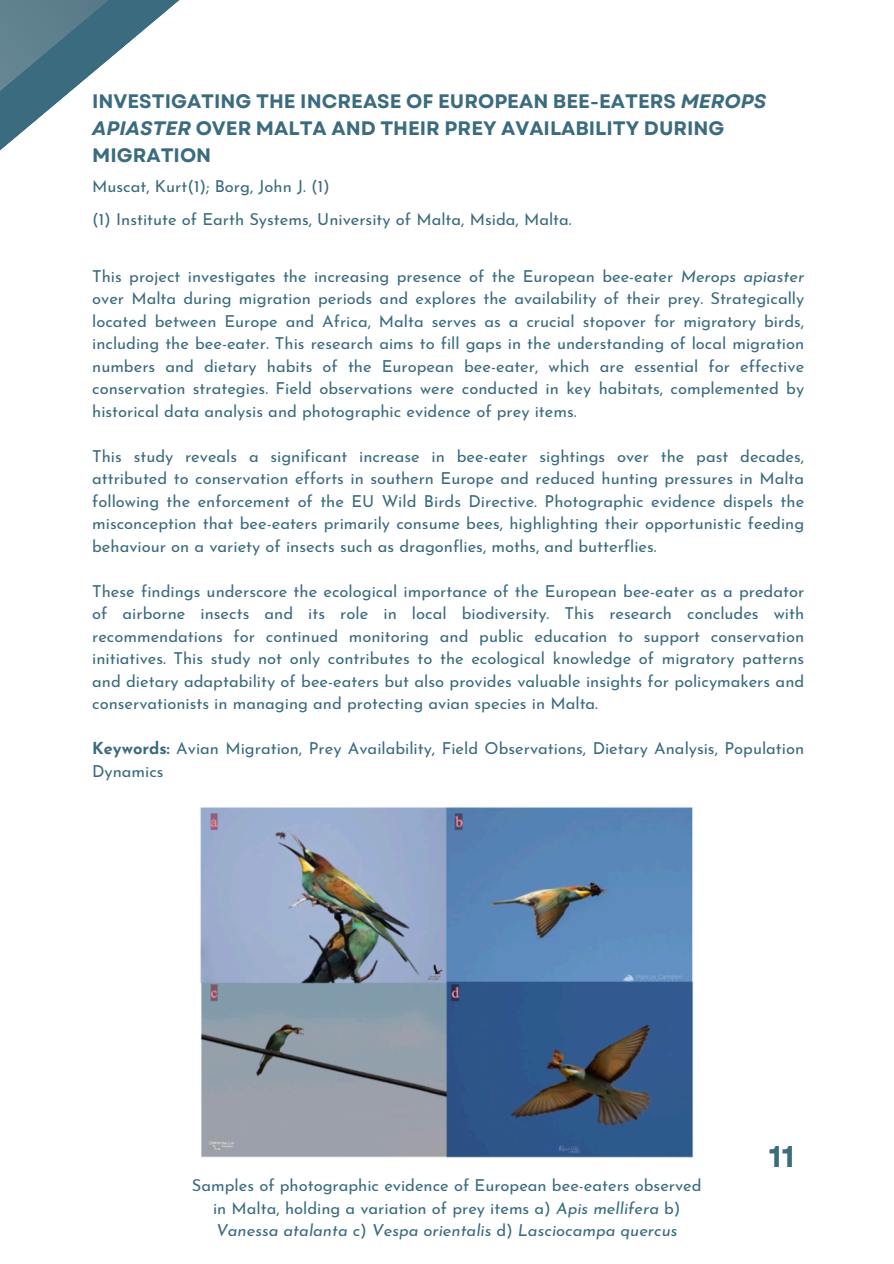
<style>
.page{position:relative;width:894px;height:1264px;background:#fff}
.page>*{position:absolute;margin:0;border:0;box-sizing:border-box;transform-origin:0 0}
.t1{font:700 30px "Garet";color:#3b6b7f}
.t2{font:700 19.5px/27px "Garet";color:#3b6b7f}
.t3{font:16.5px/22.5px "Josefin Sans";color:#3b6b7f;text-align:justify}
.s1{font-style:italic}
.s2{font-weight:700}
</style>
<div class="page">
<svg style="left:0;top:0;width:179px;height:151px"></svg>
<img style="left:200px;top:807px;width:494px;height:351px">
<p class="t2" style="left:92px;top:87px;width:675px">INVESTIGATING THE INCREASE OF EUROPEAN BEE-EATERS <span class="s1">MEROPS<br>APIASTER</span> OVER MALTA AND THEIR PREY AVAILABILITY DURING<br>MIGRATION</p>
<p class="t3" style="left:92px;top:177px;width:239px">Muscat, Kurt(1); Borg, John J. (1)</p>
<p class="t3" style="left:92px;top:210px;width:481px">(1) Institute of Earth Systems, University of Malta, Msida, Malta.</p>
<h1 class="t3" style="left:92px;top:266px;width:713px">This project investigates the increasing presence of the European bee-eater <span class="s1">Merops apiaster </span>over Malta during migration periods and explores the availability of their prey. Strategically located between Europe and Africa, Malta serves as a crucial stopover for migratory birds, including the bee-eater. This research aims to fill gaps in the understanding of local migration numbers and dietary habits of the European bee-eater, which are essential for effective conservation strategies. Field observations were conducted in key habitats, complemented by historical data analysis and photographic evidence of prey items.</h1>
<p class="t3" style="left:92px;top:446px;width:713px">This study reveals a significant increase in bee-eater sightings over the past decades, attributed to conservation efforts in southern Europe and reduced hunting pressures in Malta following the enforcement of the EU Wild Birds Directive. Photographic evidence dispels the misconception that bee-eaters primarily consume bees, highlighting their opportunistic feeding behaviour on a variety of insects such as dragonflies, moths, and butterflies.</p>
<p class="t3" style="left:92px;top:581px;width:713px">These findings underscore the ecological importance of the European bee-eater as a predator of airborne insects and its role in local biodiversity. This research concludes with recommendations for continued monitoring and public education to support conservation initiatives. This study not only contributes to the ecological knowledge of migratory patterns and dietary adaptability of bee-eaters but also provides valuable insights for policymakers and conservationists in managing and protecting avian species in Malta.</p>
<p class="t3" style="left:92px;top:739px;width:713px"><span class="s2">Keywords:</span> Avian Migration, Prey Availability, Field Observations, Dietary Analysis, Population<br>Dynamics</p>
<p class="t3" style="left:192px;top:1175px;width:511px;text-align:center">Samples of photographic evidence of European bee-eaters observed in Malta, holding a variation of prey items a) <span class="s1">Apis mellifera</span> b)<br><span class="s1">Vanessa atalanta</span> c) <span class="s1">Vespa orientalis</span> d) <span class="s1">Lasciocampa quercus</span></p>
<p class="t1" style="left:768px;top:1134px;width:27px">11</p>
</div>
